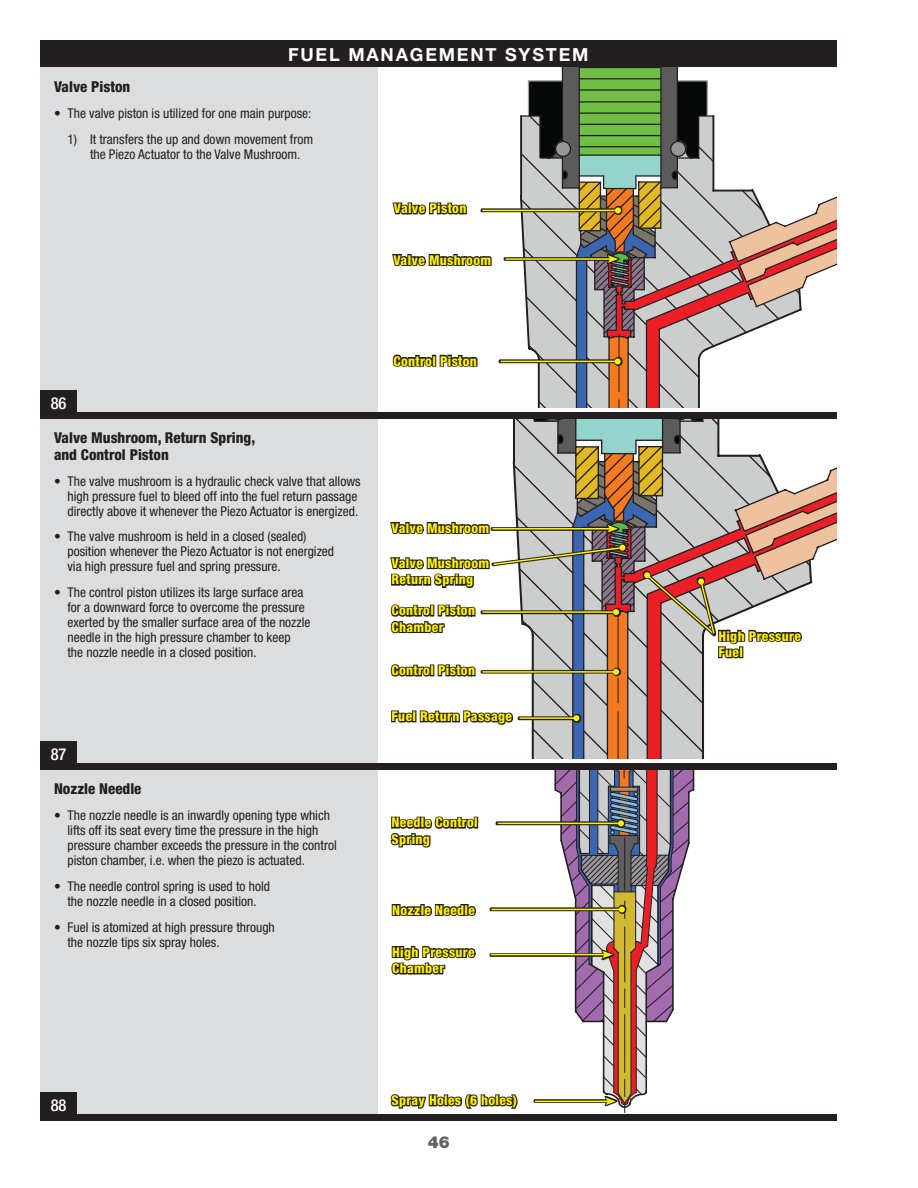
<style>
.page{position:relative;width:918px;height:1188px;background:#fff}
.page>*{position:absolute;margin:0;border:0;box-sizing:border-box;transform-origin:0 0}
.t1{font:700 18px "Helvetica Neue";letter-spacing:.1em;color:#fff}
.t2{font:500 condensed 16.5px "Helvetica Neue";color:#fff}
.t3{font:900 16.5px "Helvetica Neue";color:#636366}
.bullets_reg{font:800 condensed 15px/16.5px "Helvetica Neue";color:#231f20}
.bullets_reg-2{font:condensed 13.5px/15px "Helvetica Neue";color:#231f20}
.t4{font:800 condensed 13.5px "Helvetica Neue";letter-spacing:.025em;color:#fff101}
</style>
<div class="page">
<div style="left:40px;top:68px;width:338px;height:1049px;background:#dcdddf"></div>
<div style="left:40px;top:391px;width:37px;height:23px;background:#231f20"></div>
<div style="left:40px;top:40px;width:797px;height:28px;background:#231f20"></div>
<div style="left:40px;top:412px;width:797px;height:6px;background:#231f20"></div>
<div style="left:40px;top:763px;width:797px;height:7px;background:#231f20"></div>
<div style="left:40px;top:1114px;width:797px;height:6px;background:#231f20"></div>
<div style="left:40px;top:742px;width:37px;height:23px;background:#231f20"></div>
<div style="left:40px;top:1093px;width:37px;height:23px;background:#231f20"></div>
<svg style="left:392px;top:202px;width:100px;height:64px"></svg>
<div style="left:474px;top:817px;width:4px;height:12px;border:2px solid #231f20"></div>
<svg style="left:390px;top:816px;width:86px;height:32px"></svg>
<svg style="left:392px;top:354px;width:86px;height:13px"></svg>
<svg style="left:480px;top:205px;width:32px;height:11px"></svg>
<hr style="left:483px;top:210px;width:135px;height:1px;background:#fff101">
<svg style="left:503px;top:257px;width:9px;height:4px"></svg>
<hr style="left:506px;top:258px;width:104px;height:2px;background:#fff101">
<svg style="left:498px;top:359px;width:14px;height:5px"></svg>
<hr style="left:501px;top:361px;width:117px;height:1px;background:#fff101">
<svg style="left:512px;top:68px;width:325px;height:339px"></svg>
<svg style="left:391px;top:904px;width:85px;height:13px"></svg>
<svg style="left:391px;top:945px;width:85px;height:30px"></svg>
<svg style="left:390px;top:1094px;width:129px;height:27px"></svg>
<svg style="left:489px;top:907px;width:54px;height:5px"></svg>
<hr style="left:492px;top:909px;width:130px;height:1px;background:#fff101">
<svg style="left:489px;top:953px;width:54px;height:4px"></svg>
<hr style="left:491px;top:954px;width:114px;height:1px;background:#fff101">
<svg style="left:495px;top:821px;width:48px;height:5px"></svg>
<hr style="left:498px;top:823px;width:123px;height:1px;background:#fff101">
<svg style="left:533px;top:1099px;width:10px;height:4px"></svg>
<hr style="left:536px;top:1101px;width:72px;height:1px;background:#fff101">
<svg style="left:543px;top:770px;width:152px;height:343px"></svg>
<svg style="left:389px;top:418px;width:448px;height:340px"></svg>
<p class="t1" style="left:288px;top:43px;width:300px">FUEL MANAGEMENT SYSTEM</p>
<p class="bullets_reg" style="left:54px;top:78px;width:78px">Valve Piston</p>
<p class="bullets_reg-2" style="left:54px;top:106px;width:259px">• The valve piston is utilized for one main purpose:</p>
<p class="bullets_reg-2" style="left:90px;top:132px;width:225px;text-indent:-23px">1) It transfers the up and down movement from the Piezo Actuator to the Valve Mushroom.</p>
<p class="t4" style="left:394px;top:200px;width:74px">Valve Piston</p>
<p class="t4" style="left:393px;top:252px;width:99px">Valve Mushroom</p>
<p class="t2" style="left:51px;top:393px;width:17px">86</p>
<p class="bullets_reg" style="left:54px;top:430px;width:203px">Valve Mushroom, Return Spring, and Control Piston</p>
<p class="bullets_reg-2" style="left:68px;top:473px;width:295px;text-indent:-14px">• The valve mushroom is a hydraulic check valve that allows high pressure fuel to bleed off into the fuel return passage directly above it whenever the Piezo Actuator is energized.</p>
<p class="bullets_reg-2" style="left:68px;top:529px;width:268px;text-indent:-14px">• The valve mushroom is held in a closed (sealed) position whenever the Piezo Actuator is not energized via high pressure fuel and spring pressure.</p>
<p class="bullets_reg-2" style="left:68px;top:585px;width:245px;text-indent:-14px">• The control piston utilizes its large surface area for a downward force to overcome the pressure exerted by the smaller surface area of the nozzle needle in the high pressure chamber to keep<br>the nozzle needle in a closed position.</p>
<p class="t2" style="left:51px;top:744px;width:17px">87</p>
<p class="bullets_reg" style="left:54px;top:780px;width:89px">Nozzle Needle</p>
<p class="bullets_reg-2" style="left:68px;top:808px;width:271px;text-indent:-14px">• The nozzle needle is an inwardly opening type which lifts off its seat every time the pressure in the high pressure chamber exceeds the pressure in the control piston chamber, i.e. when the piezo is actuated.</p>
<p class="bullets_reg-2" style="left:54px;top:879px;width:218px;text-align:center">• The needle control spring is used to hold the nozzle needle in a closed position.</p>
<p class="bullets_reg-2" style="left:68px;top:919px;width:209px;text-indent:-14px">• Fuel is atomized at high pressure through the nozzle tips six spray holes.</p>
<p class="t4" style="left:393px;top:352px;width:85px">Control Piston</p>
<p class="t4" style="left:392px;top:520px;width:99px">Valve Mushroom</p>
<p class="t4" style="left:392px;top:555px;width:99px">Valve Mushroom</p>
<p class="t4" style="left:392px;top:571px;width:83px">Return Spring</p>
<p class="t4" style="left:392px;top:602px;width:85px">Control Piston</p>
<p class="t4" style="left:392px;top:619px;width:54px">Chamber</p>
<p class="t4" style="left:392px;top:662px;width:85px">Control Piston</p>
<p class="t4" style="left:392px;top:708px;width:122px">Fuel Return Passage</p>
<p class="t4" style="left:392px;top:814px;width:88px">Needle Control</p>
<p class="t4" style="left:392px;top:831px;width:40px">Spring</p>
<p class="t4" style="left:392px;top:902px;width:84px">Nozzle Needle</p>
<p class="t4" style="left:392px;top:944px;width:84px">High Pressure</p>
<p class="t4" style="left:392px;top:960px;width:54px">Chamber</p>
<p class="t2" style="left:51px;top:1095px;width:17px">88</p>
<p class="t4" style="left:392px;top:1092px;width:127px">Spray Holes (6 holes)</p>
<p class="t3" style="left:428px;top:1132px;width:24px">46</p>
<p class="t4" style="left:718px;top:627px;width:84px">High Pressure</p>
<p class="t4" style="left:718px;top:644px;width:26px">Fuel</p>
</div>
